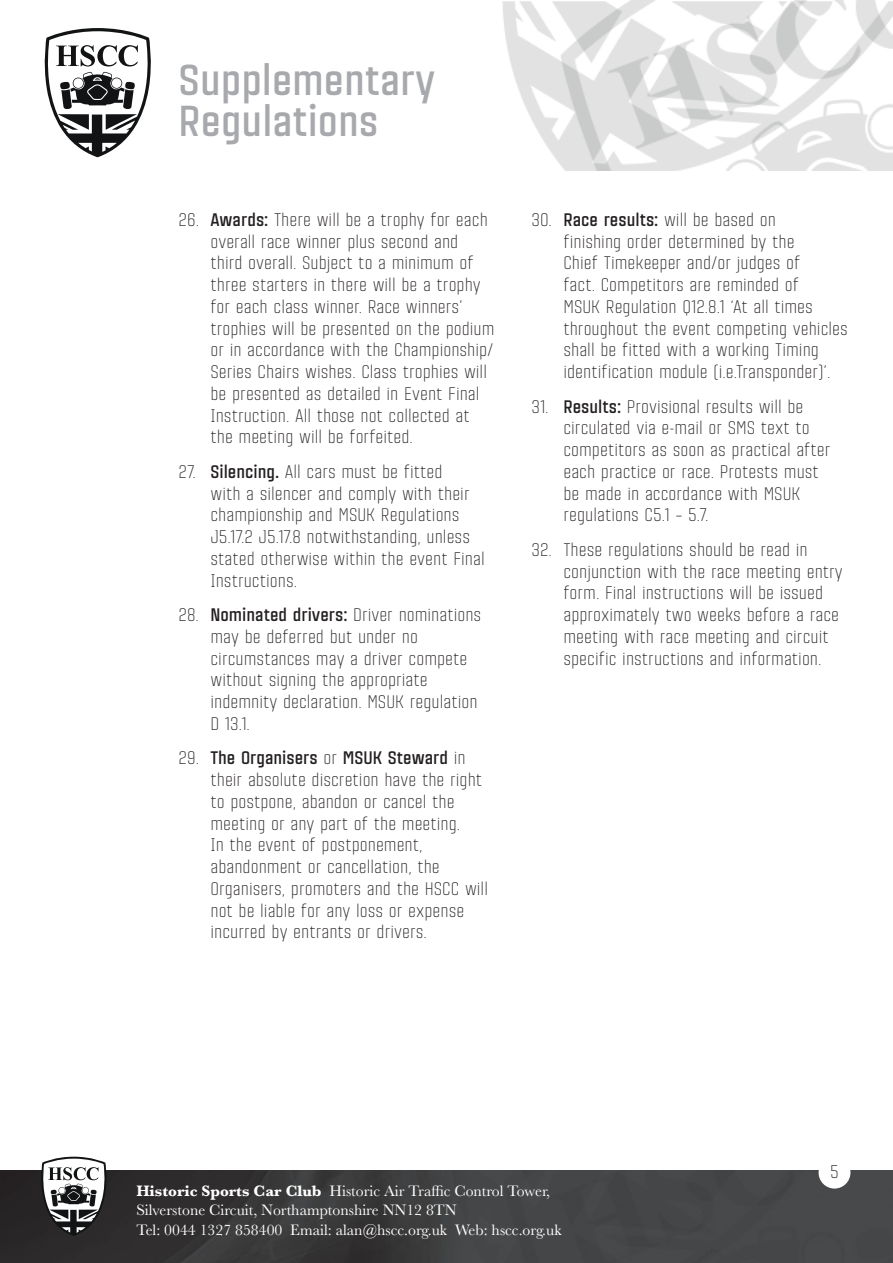
<style>
.page{position:relative;width:893px;height:1263px;background:#fff}
.page>*{position:absolute;margin:0;border:0;box-sizing:border-box;transform-origin:0 0}
.t1{font:700 42px/40.5px "Citadina";color:#a8a9ad}
.t2{font:300 17.7px/21.8px "Citadina";color:#231f20}
.t3{font:15.75px/19.4px "Baskerville";color:#fff}
.s1{font-weight:700}
</style>
<div class="page">
<img style="left:97px;top:0;width:796px;height:170px">
<svg style="left:44px;top:28px;width:109px;height:129px"></svg>
<img style="left:0;top:1170px;width:892px;height:93px">
<svg style="left:40px;top:1157px;width:68px;height:79px"></svg>
<div style="left:819px;top:1157px;width:31px;height:31px;background:#fff;border-radius:50%"></div>
<h1 class="t1" style="left:179px;top:58px;width:258px">Supplementary<br>Regulations</h1>
<p class="t2" style="left:210px;top:208px;width:286px;text-indent:-32px">26. <span class="s1">Awards:</span> There will be a trophy for each overall race winner plus second and third overall. Subject to a minimum of three starters in there will be a trophy for each class winner. Race winners’ trophies will be presented on the podium or in accordance with the Championship/ Series Chairs wishes. Class trophies will be presented as detailed in Event Final Instruction. All those not collected at the meeting will be forfeited.</p>
<p class="t2" style="left:210px;top:460px;width:276px;text-indent:-32px">27. <span class="s1">Silencing.</span> All cars must be fitted<br>with a silencer and comply with their championship and MSUK Regulations J5.17.2 J5.17.8 notwithstanding, unless stated otherwise within the event Final Instructions.</p>
<p class="t2" style="left:210px;top:603px;width:272px;text-indent:-32px">28. <span class="s1">Nominated drivers:</span> Driver nominations may be deferred but under no circumstances may a driver compete without signing the appropriate indemnity declaration. MSUK regulation<br>D 13.1.</p>
<p class="t2" style="left:210px;top:746px;width:279px;text-indent:-32px">29. <span class="s1">The Organisers</span> or <span class="s1">MSUK Steward</span> in their absolute discretion have the right to postpone, abandon or cancel the meeting or any part of the meeting.<br>In the event of postponement, abandonment or cancellation, the Organisers, promoters and the HSCC will not be liable for any loss or expense incurred by entrants or drivers.</p>
<p class="t2" style="left:563px;top:208px;width:286px;text-indent:-32px">30. <span class="s1">Race results:</span> will be based on<br>finishing order determined by the<br>Chief Timekeeper and/or judges of<br>fact. Competitors are reminded of<br>MSUK Regulation Q12.8.1 ‘At all times throughout the event competing vehicles shall be fitted with a working Timing identification module (i.e.Transponder)’.</p>
<p class="t2" style="left:563px;top:394px;width:269px;text-indent:-32px">31. <span class="s1">Results:</span> Provisional results will be circulated via e-mail or SMS text to competitors as soon as practical after each practice or race. Protests must be made in accordance with MSUK regulations C5.1 – 5.7.</p>
<p class="t2" style="left:563px;top:538px;width:281px;text-indent:-32px">32. These regulations should be read in conjunction with the race meeting entry form. Final instructions will be issued approximately two weeks before a race meeting with race meeting and circuit specific instructions and information.</p>
<p class="t2" style="left:830px;top:1160px;width:10px">5</p>
<p class="t3" style="left:136px;top:1182px;width:427px"><span class="s1">Historic Sports Car Club</span> Historic Air Traffic Control Tower,<br>Silverstone Circuit, Northamptonshire NN12 8TN<br>Tel: 0044 1327 858400 Email: alan@hscc.org.uk Web: hscc.org.uk</p>
</div>
